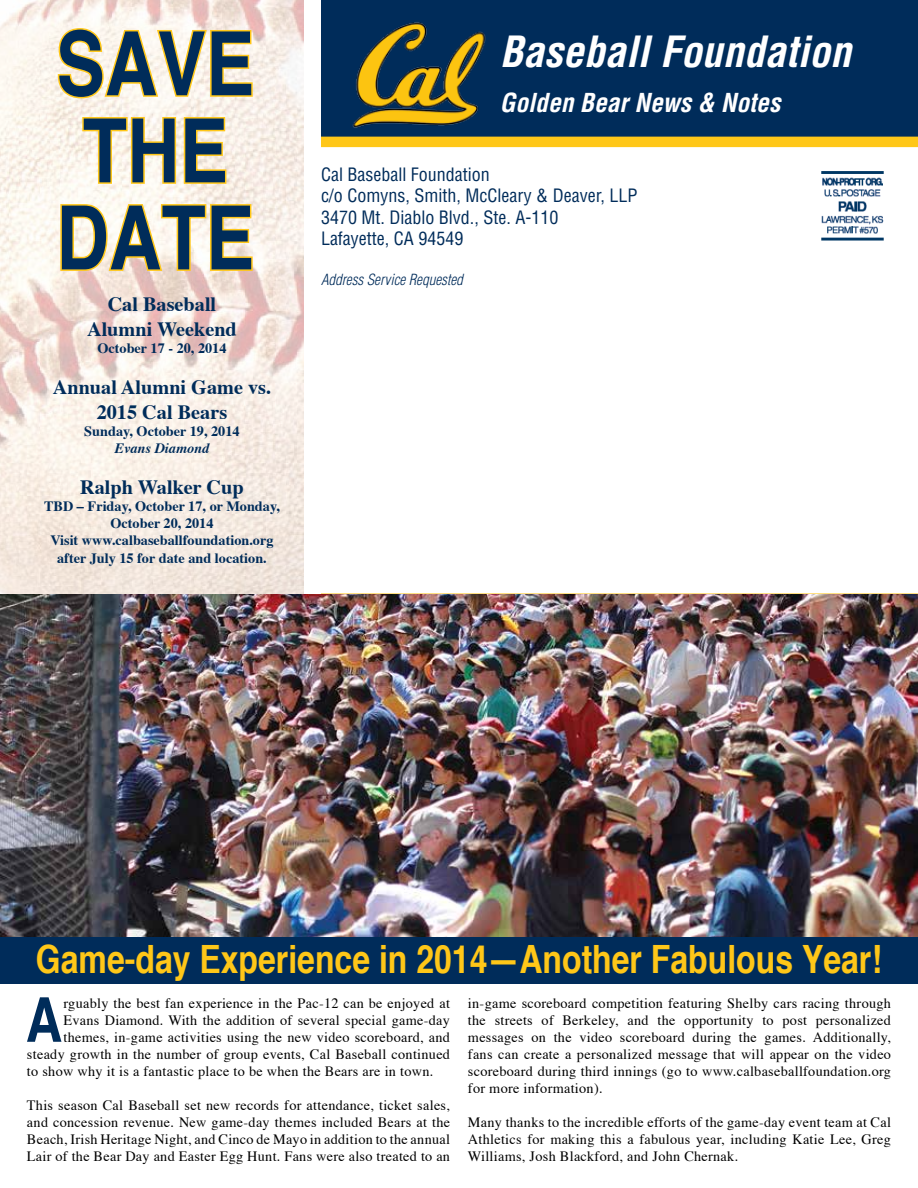
<style>
.page{position:relative;width:918px;height:1188px;background:#fff}
.page>*{position:absolute;margin:0;border:0;box-sizing:border-box;transform-origin:0 0}
.t1{font:700 condensed 88.65px/87px "Helvetica";color:#002c5a}
.t2{font:700 condensed 61.8px "Helvetica";color:#002c5a}
.t3{font:italic 700 condensed 42px "Helvetica";color:#fff}
.t4{font:700 condensed 39px "Helvetica";color:#ffc718}
.t5{font:italic 700 condensed 25.5px "Helvetica";color:#fff}
.t6{font:700 20.25px/24.3px "Times";color:#002c5a;text-align:center}
.t7{font:condensed 18px/21.6px "Helvetica";color:#002c5a}
.t8{font:italic 300 condensed 15px "Helvetica";color:#002c5a}
.t9{font:14.25px/17.1px "Times";letter-spacing:.02em;color:#000;text-align:justify}
.t10{font:700 14.25px/17.1px "Times";color:#002c5a;text-align:center}
.t11{font:italic 700 14.25px "Times";color:#002c5a}
</style>
<div class="page">
<img style="left:0;top:0;width:303px;height:594px">
<div style="left:322px;top:0;width:596px;height:142px;background:#002c5a"></div>
<div style="left:321px;top:137px;width:597px;height:10px;background:#ffc718"></div>
<img style="left:338px;top:22px;width:163px;height:115px">
<div style="left:321px;top:593px;width:597px;height:11px;background:#ffe081"></div>
<img style="left:821px;top:171px;width:63px;height:70px">
<img style="left:0;top:594px;width:918px;height:344px">
<div style="left:0;top:938px;width:918px;height:46px;background:#002c5a"></div>
<svg style="left:56px;top:27px;width:198px;height:73px"></svg>
<svg style="left:81px;top:116px;width:147px;height:69px"></svg>
<svg style="left:59px;top:202px;width:195px;height:71px"></svg>
<h1 class="t1" style="left:56px;top:18px;width:191px">Save the<br>Date</h1>
<h3 class="t6" style="left:87px;top:293px;width:151px">Cal Baseball<br>Alumni Weekend</h3>
<p class="t10" style="left:97px;top:340px;width:131px">October 17 - 20, 2014</p>
<h3 class="t6" style="left:53px;top:376px;width:220px">Annual Alumni Game vs.<br>2015 Cal Bears</h3>
<p class="t10" style="left:84px;top:423px;width:157px">Sunday, October 19, 2014</p>
<p class="t11" style="left:115px;top:439px;width:96px">Evans Diamond</p>
<h3 class="t6" style="left:80px;top:476px;width:165px">Ralph Walker Cup</h3>
<p class="t10" style="left:44px;top:498px;width:237px">TBD – Friday, October 17, or Monday,<br>October 20, 2014<br>Visit www.calbaseballfoundation.org after July 15 for date and location.</p>
<h3 class="t3" style="left:500px;top:26px;width:353px">Baseball Foundation</h3>
<h3 class="t5" style="left:500px;top:87px;width:282px">Golden Bear News &amp; Notes</h3>
<p class="t7" style="left:321px;top:163px;width:318px">Cal Baseball Foundation<br>c/o Comyns, Smith, McCleary &amp; Deaver, LLP<br>3470 Mt. Diablo Blvd., Ste. A-110<br>Lafayette, CA 94549</p>
<p class="t8" style="left:321px;top:271px;width:143px">Address Service Requested</p>
<h3 class="t4" style="left:36px;top:935px;width:848px">Game-day Experience in 2014—Another Fabulous Year!</h3>
<h2 class="t2" style="left:26px;top:981px;width:38px">A</h2>
<p class="t9" style="left:63px;top:995px;width:388px">rguably the best fan experience in the Pac-12 can be enjoyed at</p>
<p class="t9" style="left:63px;top:1012px;width:388px">Evans Diamond. With the addition of several special game-day</p>
<p class="t9" style="left:63px;top:1029px;width:388px">themes, in-game activities using the new video scoreboard, and</p>
<p class="t9" style="left:27px;top:1046px;width:425px">steady growth in the number of group events, Cal Baseball continued</p>
<p class="t9" style="left:27px;top:1063px;width:408px">to show why it is a fantastic place to be when the Bears are in town.</p>
<p class="t9" style="left:27px;top:1098px;width:425px">This season Cal Baseball set new records for attendance, ticket sales, and concession revenue. New game-day themes included Bears at the Beach, Irish Heritage Night, and Cinco de Mayo in addition to the annual Lair of the Bear Day and Easter Egg Hunt. Fans were also treated to an</p>
<p class="t9" style="left:468px;top:995px;width:425px">in-game scoreboard competition featuring Shelby cars racing through the streets of Berkeley, and the opportunity to post personalized messages on the video scoreboard during the games. Additionally, fans can create a personalized message that will appear on the video scoreboard during third innings (go to www.calbaseballfoundation.org for more information).</p>
<p class="t9" style="left:468px;top:1115px;width:425px">Many thanks to the incredible efforts of the game-day event team at Cal Athletics for making this a fabulous year, including Katie Lee, Greg Williams, Josh Blackford, and John Chernak.</p>
</div>
